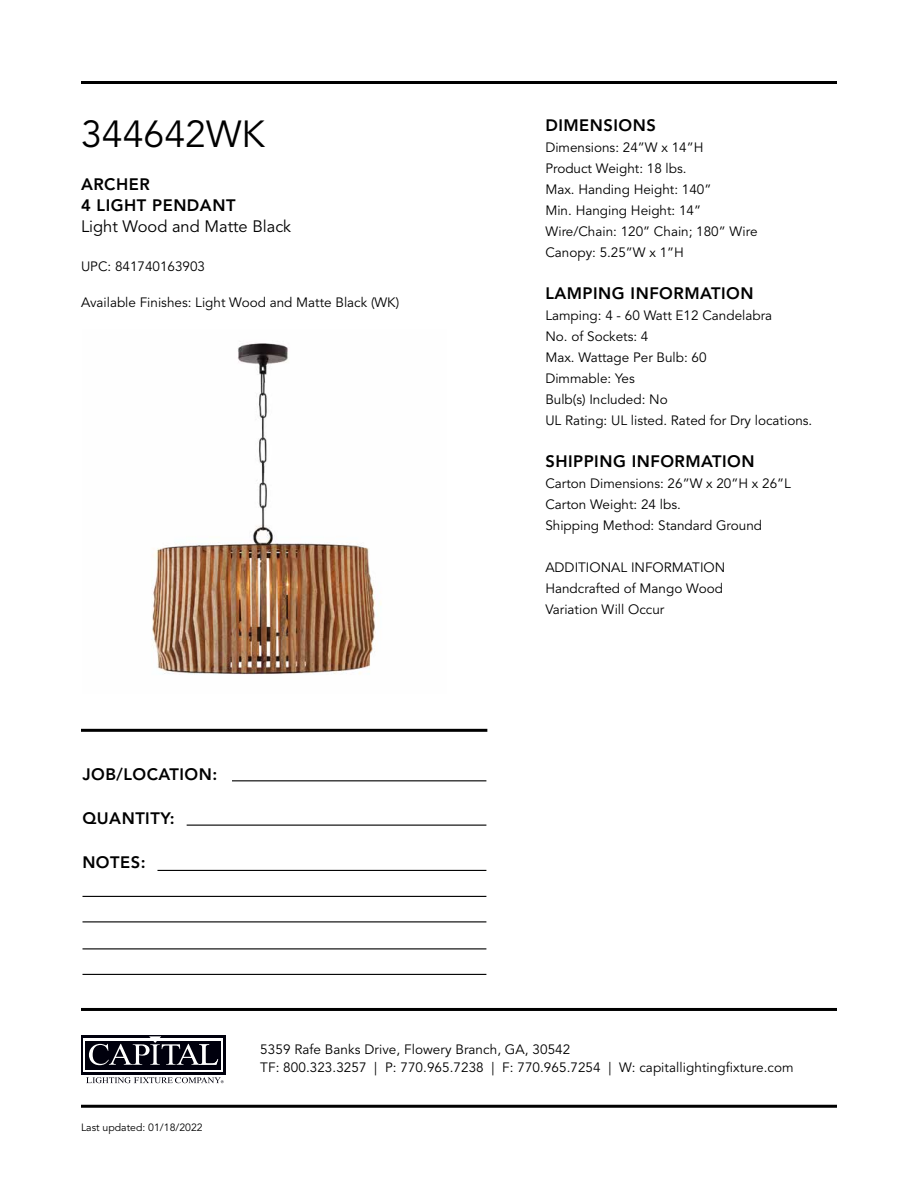
<style>
.page{position:relative;width:918px;height:1188px;background:#fff}
.page>*{position:absolute;margin:0;border:0;box-sizing:border-box;transform-origin:0 0}
.t1{font:37.5px "Avenir LT Std";color:#000}
.t2{font:800 16.5px/21px "Avenir LT Std";letter-spacing:.03em;color:#000}
.t3{font:16.5px "Avenir LT Std";color:#000}
.t4{font:13.5px/21px "Avenir LT Std";color:#000}
.t5{font:10.5px "Avenir LT Std";color:#000}
</style>
<div class="page">
<hr style="left:81px;top:729px;width:406px;height:3px;background:#000">
<hr style="left:232px;top:780px;width:254px;height:1px;background:#000">
<hr style="left:187px;top:825px;width:299px;height:1px;background:#000">
<hr style="left:157px;top:870px;width:329px;height:1px;background:#000">
<hr style="left:82px;top:896px;width:404px;height:1px;background:#000">
<hr style="left:82px;top:921px;width:404px;height:1px;background:#000">
<hr style="left:82px;top:948px;width:404px;height:1px;background:#000">
<hr style="left:82px;top:974px;width:404px;height:1px;background:#000">
<img style="left:152px;top:343px;width:229px;height:332px">
<hr style="left:81px;top:1008px;width:756px;height:3px;background:#000">
<hr style="left:81px;top:1105px;width:756px;height:3px;background:#000">
<div style="left:81px;top:1035px;width:145px;height:39px;background:#00000d"></div>
<svg style="left:83px;top:1038px;width:140px;height:34px"></svg>
<div style="left:86px;top:1041px;width:135px;height:28px;background:#00000d"></div>
<svg style="left:89px;top:1036px;width:129px;height:29px"></svg>
<svg style="left:86px;top:1077px;width:138px;height:6px"></svg>
<hr style="left:81px;top:81px;width:756px;height:3px;background:#000">
<h1 class="t1" style="left:81px;top:112px;width:186px">344642WK</h1>
<p class="t2" style="left:81px;top:174px;width:156px">ARCHER<br>4 LIGHT PENDANT</p>
<p class="t3" style="left:81px;top:217px;width:212px">Light Wood and Matte Black</p>
<p class="t4" style="left:81px;top:256px;width:126px">UPC: 841740163903</p>
<p class="t4" style="left:81px;top:292px;width:320px">Available Finishes: Light Wood and Matte Black (WK)</p>
<p class="t2" style="left:82px;top:763px;width:136px">JOB/LOCATION:</p>
<p class="t2" style="left:82px;top:808px;width:94px">QUANTITY:</p>
<p class="t2" style="left:82px;top:852px;width:65px">NOTES:</p>
<p class="t2" style="left:545px;top:115px;width:112px">DIMENSIONS</p>
<p class="t4" style="left:545px;top:137px;width:214px">Dimensions: 24”W x 14”H<br>Product Weight: 18 lbs.<br>Max. Handing Height: 140”<br>Min. Hanging Height: 14”<br>Wire/Chain: 120” Chain; 180” Wire<br>Canopy: 5.25”W x 1”H</p>
<p class="t2" style="left:545px;top:283px;width:210px">LAMPING INFORMATION</p>
<p class="t4" style="left:545px;top:305px;width:268px">Lamping: 4 - 60 Watt E12 Candelabra<br>No. of Sockets: 4<br>Max. Wattage Per Bulb: 60<br>Dimmable: Yes<br>Bulb(s) Included: No<br>UL Rating: UL listed. Rated for Dry locations.</p>
<p class="t2" style="left:545px;top:451px;width:211px">SHIPPING INFORMATION</p>
<p class="t4" style="left:545px;top:473px;width:247px">Carton Dimensions: 26”W x 20”H x 26”L<br>Carton Weight: 24 lbs.<br>Shipping Method: Standard Ground</p>
<p class="t4" style="left:545px;top:557px;width:181px">ADDITIONAL INFORMATION<br>Handcrafted of Mango Wood<br>Variation Will Occur</p>
<p class="t5" style="left:81px;top:1121px;width:123px">Last updated: 01/18/2022</p>
<p class="t4" style="left:260px;top:1040px;width:535px;line-height:18px">5359 Rafe Banks Drive, Flowery Branch, GA, 30542<br>TF: 800.323.3257 | P: 770.965.7238 | F: 770.965.7254 | W: capitallightingfixture.com</p>
</div>
